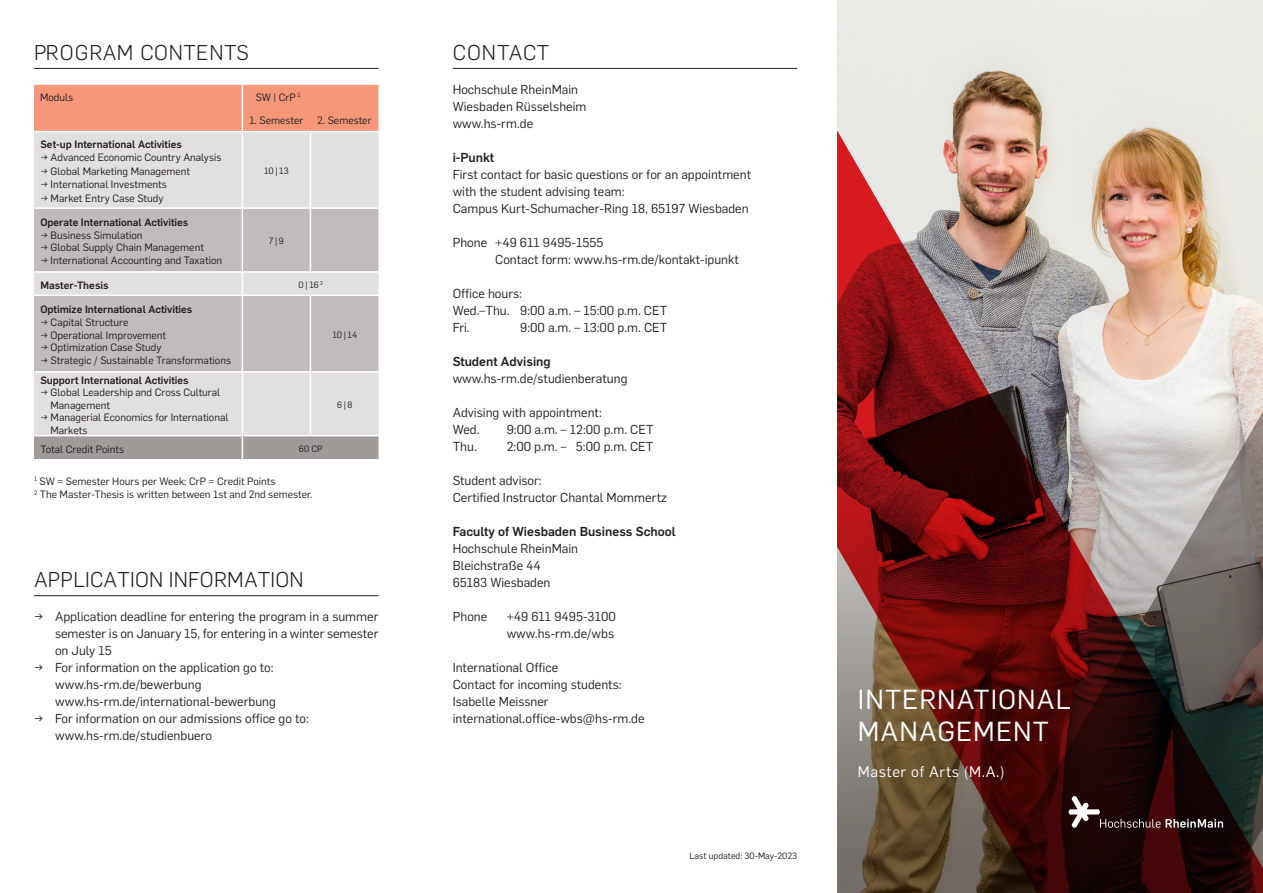
<style>
.page{position:relative;width:1263px;height:893px;background:#fff}
.page>*{position:absolute;margin:0;border:0;box-sizing:border-box;transform-origin:0 0}
.t1{font:27px/32.4px "Flama";letter-spacing:.04em;color:#fff}
.t2{font:300 21px "Flama";letter-spacing:.01em;color:#231f20}
.t3{font:300 21px "Flama";letter-spacing:.03em;color:#231f20}
.t4{font:300 21px "Flama";letter-spacing:.04em;color:#231f20}
.t5{font:15px "Flama";letter-spacing:.04em;color:#fff}
.t6{font:12.75px/17px "Flama";color:#231f20}
.t7{font:500 12.75px "Flama";color:#231f20}
.t8{font:10.5px/12.6px "Flama";color:#231f20}
.t9{font:500 10.5px "Flama";color:#231f20}
.t10{font:9px "Flama";color:#231f20}
.s1{font-family:"Book Antiqua"}
</style>
<div class="page">
<hr style="left:453px;top:68px;width:344px;height:1px;background:#231f20">
<hr style="left:34px;top:595px;width:344px;height:1px;background:#231f20">
<img style="left:838px;top:0;width:425px;height:893px">
<div style="left:34px;top:132px;width:344px;height:303px;background:#e1dfdf"></div>
<svg style="left:34px;top:209px;width:344px;height:162px;background:#c5c1c0"></svg>
<hr style="left:34px;top:207px;width:208px;height:2px;background:#fff">
<hr style="left:242px;top:207px;width:68px;height:2px;background:#fff">
<hr style="left:310px;top:207px;width:68px;height:2px;background:#fff">
<hr style="left:34px;top:271px;width:208px;height:2px;background:#fff">
<hr style="left:242px;top:271px;width:68px;height:2px;background:#fff">
<hr style="left:310px;top:271px;width:68px;height:2px;background:#fff">
<hr style="left:242px;top:132px;width:1px;height:75px;background:#fff">
<hr style="left:242px;top:209px;width:1px;height:62px;background:#fff">
<svg style="left:242px;top:273px;width:1px;height:22px"></svg>
<hr style="left:242px;top:296px;width:1px;height:75px;background:#fff">
<hr style="left:242px;top:373px;width:1px;height:62px;background:#fff">
<div style="left:34px;top:436px;width:344px;height:23px;background:#a09a99"></div>
<div style="left:34px;top:85px;width:344px;height:47px;background:#f6977a"></div>
<hr style="left:34px;top:295px;width:208px;height:1px;background:#fff">
<hr style="left:242px;top:295px;width:68px;height:1px;background:#fff">
<hr style="left:310px;top:295px;width:68px;height:1px;background:#fff">
<hr style="left:34px;top:371px;width:208px;height:2px;background:#fff">
<hr style="left:242px;top:371px;width:68px;height:2px;background:#fff">
<hr style="left:310px;top:371px;width:68px;height:2px;background:#fff">
<hr style="left:310px;top:132px;width:1px;height:75px;background:#fff">
<hr style="left:310px;top:209px;width:1px;height:62px;background:#fff">
<hr style="left:310px;top:296px;width:1px;height:75px;background:#fff">
<hr style="left:310px;top:373px;width:1px;height:62px;background:#fff">
<hr style="left:34px;top:68px;width:344px;height:1px;background:#231f20">
<svg style="left:1068px;top:796px;width:155px;height:32px;background:#3f2829"></svg>
<h2 class="t3" style="left:34px;top:38px;width:216px">PROGRAM CONTENTS</h2>
<p class="t8" style="left:40px;top:90px;width:35px">Moduls</p>
<p class="t8" style="left:256px;top:90px;width:46px">SW | CrP <sup>1</sup></p>
<p class="t8" style="left:249px;top:114px;width:56px">1. Semester</p>
<p class="t8" style="left:317px;top:114px;width:56px">2. Semester</p>
<p class="t9" style="left:40px;top:137px;width:143px">Set-up International Activities</p>
<p class="t8" style="left:40px;top:151px;width:183px">→ Advanced Economic Country Analysis</p>
<p class="t8" style="left:40px;top:164px;width:151px">→ Global Marketing Management</p>
<p class="t8" style="left:40px;top:178px;width:128px">→ International Investments</p>
<p class="t8" style="left:40px;top:191px;width:125px">→ Market Entry Case Study</p>
<p class="t10" style="left:264px;top:165px;width:26px">10<span class="s1">|</span>13</p>
<p class="t9" style="left:40px;top:215px;width:149px">Operate International Activities</p>
<p class="t8" style="left:40px;top:228px;width:104px">→ Business Simulation</p>
<p class="t8" style="left:40px;top:241px;width:165px">→ Global Supply Chain Management</p>
<p class="t8" style="left:40px;top:253px;width:183px">→ International Accounting and Taxation</p>
<p class="t10" style="left:269px;top:235px;width:17px">7<span class="s1">|</span>9</p>
<p class="t9" style="left:40px;top:277px;width:70px">Master-Thesis</p>
<p class="t10" style="left:299px;top:278px;width:26px">0<span class="s1">|</span>16 <sup>2</sup></p>
<p class="t9" style="left:40px;top:302px;width:154px">Optimize International Activities</p>
<p class="t8" style="left:40px;top:315px;width:90px">→ Capital Structure</p>
<p class="t8" style="left:40px;top:328px;width:127px">→ Operational Improvement</p>
<p class="t8" style="left:40px;top:340px;width:123px">→ Optimization Case Study</p>
<p class="t8" style="left:40px;top:353px;width:192px">→ Strategic / Sustainable Transformations</p>
<p class="t9" style="left:40px;top:372px;width:150px">Support International Activities</p>
<p class="t8" style="left:51px;top:385px;width:171px;text-indent:-10px">→ Global Leadership and Cross Cultural<br>Management</p>
<p class="t8" style="left:51px;top:411px;width:180px;text-indent:-10px">→ Managerial Economics for International<br>Markets</p>
<p class="t8" style="left:40px;top:442px;width:85px">Total Credit Points</p>
<p class="t10" style="left:299px;top:443px;width:25px">60 CP</p>
<p class="t8" style="left:34px;top:474px;width:280px;line-height:13.5px"><sup>1</sup> SW = Semester Hours per Week; CrP = Credit Points<br><sup>2</sup> The Master-Thesis is written between 1st and 2nd semester.</p>
<p class="t10" style="left:332px;top:328px;width:26px">10<span class="s1">|</span>14</p>
<p class="t10" style="left:337px;top:399px;width:17px">6<span class="s1">|</span>8</p>
<h2 class="t2" style="left:34px;top:565px;width:271px">APPLICATION INFORMATION</h2>
<p class="t6" style="left:55px;top:607px;width:325px;text-align:justify;text-indent:-21px">→ Application deadline for entering the program in a summer semester is on January 15, for entering in a winter semester on July 15</p>
<p class="t6" style="left:55px;top:658px;width:222px;text-indent:-21px">→ For information on the application go to: www.hs-rm.de/bewerbung www.hs-rm.de/international-bewerbung</p>
<p class="t6" style="left:55px;top:709px;width:255px;text-indent:-21px">→ For information on our admissions office go to: www.hs-rm.de/studienbuero</p>
<h2 class="t4" style="left:453px;top:38px;width:98px">CONTACT</h2>
<p class="t6" style="left:453px;top:80px;width:135px">Hochschule RheinMain<br>Wiesbaden Rüsselsheim www.hs-rm.de</p>
<p class="t7" style="left:453px;top:148px;width:43px">i-Punkt</p>
<p class="t6" style="left:453px;top:165px;width:300px">First contact for basic questions or for an appointment with the student advising team:<br>Campus Kurt-Schumacher-Ring 18, 65197 Wiesbaden</p>
<p class="t6" style="left:495px;top:233px;width:245px;text-indent:-43px">Phone +49 611 9495-1555<br>Contact form: www.hs-rm.de/kontakt-ipunkt</p>
<p class="t6" style="left:453px;top:284px;width:216px">Office hours:<br>Wed.–Thu. 9:00 a.m. – 15:00 p.m. CET<br>Fri.</p>
<p class="t6" style="left:520px;top:318px;width:149px">9:00 a.m. – 13:00 p.m. CET</p>
<p class="t7" style="left:453px;top:352px;width:100px">Student Advising</p>
<p class="t6" style="left:453px;top:369px;width:176px">www.hs-rm.de/studienberatung</p>
<p class="t6" style="left:453px;top:403px;width:151px">Advising with appointment:<br>Wed.</p>
<p class="t6" style="left:507px;top:420px;width:148px">9:00 a.m. – 12:00 p.m. CET</p>
<p class="t6" style="left:453px;top:437px;width:26px">Thu.</p>
<p class="t6" style="left:507px;top:437px;width:148px">2:00 p.m. – 5:00 p.m. CET</p>
<p class="t6" style="left:453px;top:471px;width:216px">Student advisor:<br>Certified Instructor Chantal Mommertz</p>
<p class="t7" style="left:453px;top:522px;width:225px">Faculty of Wiesbaden Business School</p>
<p class="t6" style="left:453px;top:539px;width:127px">Hochschule RheinMain<br>Bleichstraße 44<br>65183 Wiesbaden</p>
<p class="t6" style="left:453px;top:607px;width:36px">Phone</p>
<p class="t6" style="left:507px;top:607px;width:111px">+49 611 9495-3100 www.hs-rm.de/wbs</p>
<p class="t6" style="left:453px;top:658px;width:193px">International Office<br>Contact for incoming students:<br>Isabelle Meissner international.office-wbs@hs-rm.de</p>
<p class="t10" style="left:689px;top:850px;width:109px">Last updated: 30-May-2023</p>
<h1 class="t1" style="left:858px;top:682px;width:214px">INTERNATIONAL<br>MANAGEMENT</h1>
<p class="t5" style="left:858px;top:762px;width:148px">Master of Arts (M.A.)</p>
</div>
